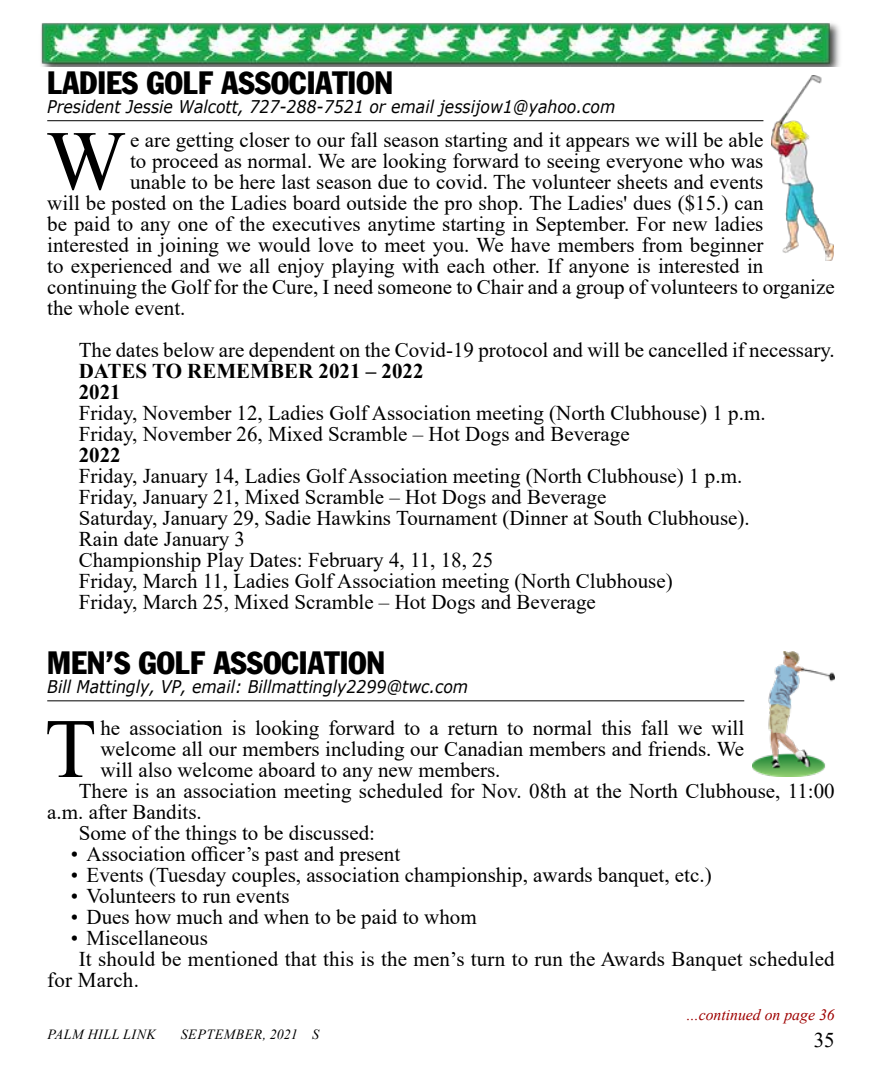
<style>
.page{position:relative;width:882px;height:1071px;background:#fff}
.page>*{position:absolute;margin:0;border:0;box-sizing:border-box;transform-origin:0 0}
.t1{font:84.35px "Times New Roman";color:#000}
.t2{font:31.5px "Franklin Gothic Condensed";color:#000}
.t3{font:21px/21px "Times New Roman";color:#000}
.t4{font:700 21px/21px "Times New Roman";color:#000}
.t5{font:italic 17.5px "Verdana";color:#000;scale:.9 1}
.t6{font:italic 15.75px "Times New Roman";color:#9e0000}
.t7{font:italic 14px "Times New Roman";letter-spacing:.035em;color:#000}
</style>
<div class="page">
<img style="left:41px;top:23px;width:799px;height:43px">
<hr style="left:47px;top:120px;width:716px;height:1px;background:#000">
<hr style="left:47px;top:700px;width:697px;height:1px;background:#000">
<img style="left:771px;top:75px;width:62px;height:186px">
<img style="left:752px;top:651px;width:83px;height:126px">
<h2 class="t2" style="left:47px;top:64px;width:347px">LADIES GOLF ASSOCIATION</h2>
<p class="t5" style="left:47px;top:95px;width:633px">President Jessie Walcott, 727-288-7521 or email jessijow1@yahoo.com</p>
<h1 class="t1" style="left:46px;top:101px;width:81px">W</h1>
<p class="t3" style="left:130px;top:129px;width:635px">e are getting closer to our fall season starting and it appears we will be able</p>
<p class="t3" style="left:130px;top:150px;width:635px">to proceed as normal. We are looking forward to seeing everyone who was</p>
<p class="t3" style="left:130px;top:171px;width:635px">unable to be here last season due to covid. The volunteer sheets and events</p>
<p class="t3" style="left:47px;top:192px;width:718px">will be posted on the Ladies board outside the pro shop. The Ladies' dues ($15.) can</p>
<p class="t3" style="left:47px;top:213px;width:718px">be paid to any one of the executives anytime starting in September. For new ladies</p>
<p class="t3" style="left:47px;top:234px;width:718px">interested in joining we would love to meet you. We have members from beginner</p>
<p class="t3" style="left:47px;top:255px;width:718px">to experienced and we all enjoy playing with each other. If anyone is interested in</p>
<p class="t3" style="left:47px;top:276px;width:789px">continuing the Golf for the Cure, I need someone to Chair and a group of volunteers to organize</p>
<p class="t3" style="left:47px;top:297px;width:140px">the whole event.</p>
<p class="t3" style="left:79px;top:339px;width:758px">The dates below are dependent on the Covid-19 protocol and will be cancelled if necessary.</p>
<p class="t4" style="left:79px;top:360px;width:346px">DATES TO REMEMBER 2021 – 2022<br>2021</p>
<p class="t3" style="left:79px;top:402px;width:688px">Friday, November 12, Ladies Golf Association meeting (North Clubhouse) 1 p.m.<br>Friday, November 26, Mixed Scramble – Hot Dogs and Beverage</p>
<p class="t4" style="left:79px;top:444px;width:43px">2022</p>
<p class="t3" style="left:79px;top:465px;width:673px">Friday, January 14, Ladies Golf Association meeting (North Clubhouse) 1 p.m.<br>Friday, January 21, Mixed Scramble – Hot Dogs and Beverage<br>Saturday, January 29, Sadie Hawkins Tournament (Dinner at South Clubhouse).<br>Rain date January 3<br>Championship Play Dates: February 4, 11, 18, 25<br>Friday, March 11, Ladies Golf Association meeting (North Clubhouse)<br>Friday, March 25, Mixed Scramble – Hot Dogs and Beverage</p>
<h2 class="t2" style="left:47px;top:644px;width:340px">MEN’S GOLF ASSOCIATION</h2>
<p class="t5" style="left:47px;top:675px;width:469px">Bill Mattingly, VP, email: Billmattingly2299@twc.com</p>
<h1 class="t1" style="left:45px;top:689px;width:53px">T</h1>
<p class="t3" style="left:100px;top:717px;width:645px">he association is looking forward to a return to normal this fall we will</p>
<p class="t3" style="left:100px;top:738px;width:645px">welcome all our members including our Canadian members and friends. We</p>
<p class="t3" style="left:100px;top:759px;width:402px">will also welcome aboard to any new members.</p>
<p class="t3" style="left:79px;top:780px;width:758px">There is an association meeting scheduled for Nov. 08th at the North Clubhouse, 11:00</p>
<p class="t3" style="left:47px;top:801px;width:156px">a.m. after Bandits.</p>
<p class="t3" style="left:79px;top:822px;width:298px">Some of the things to be discussed:</p>
<p class="t3" style="left:71px;top:843px;width:331px">• Association officer’s past and present</p>
<p class="t3" style="left:71px;top:864px;width:642px">• Events (Tuesday couples, association championship, awards banquet, etc.)</p>
<p class="t3" style="left:71px;top:885px;width:220px">• Volunteers to run events</p>
<p class="t3" style="left:71px;top:906px;width:407px">• Dues how much and when to be paid to whom</p>
<p class="t3" style="left:71px;top:927px;width:139px">• Miscellaneous</p>
<p class="t3" style="left:79px;top:948px;width:758px">It should be mentioned that this is the men’s turn to run the Awards Banquet scheduled</p>
<p class="t3" style="left:47px;top:969px;width:93px">for March.</p>
<p class="t6" style="left:687px;top:1004px;width:149px">...continued on page 36</p>
<p class="t7" style="left:47px;top:1024px;width:110px">PALM HILL LINK</p>
<p class="t7" style="left:181px;top:1024px;width:140px">SEPTEMBER, 2021 S</p>
<p class="t3" style="left:814px;top:1029px;width:22px">35</p>
</div>
